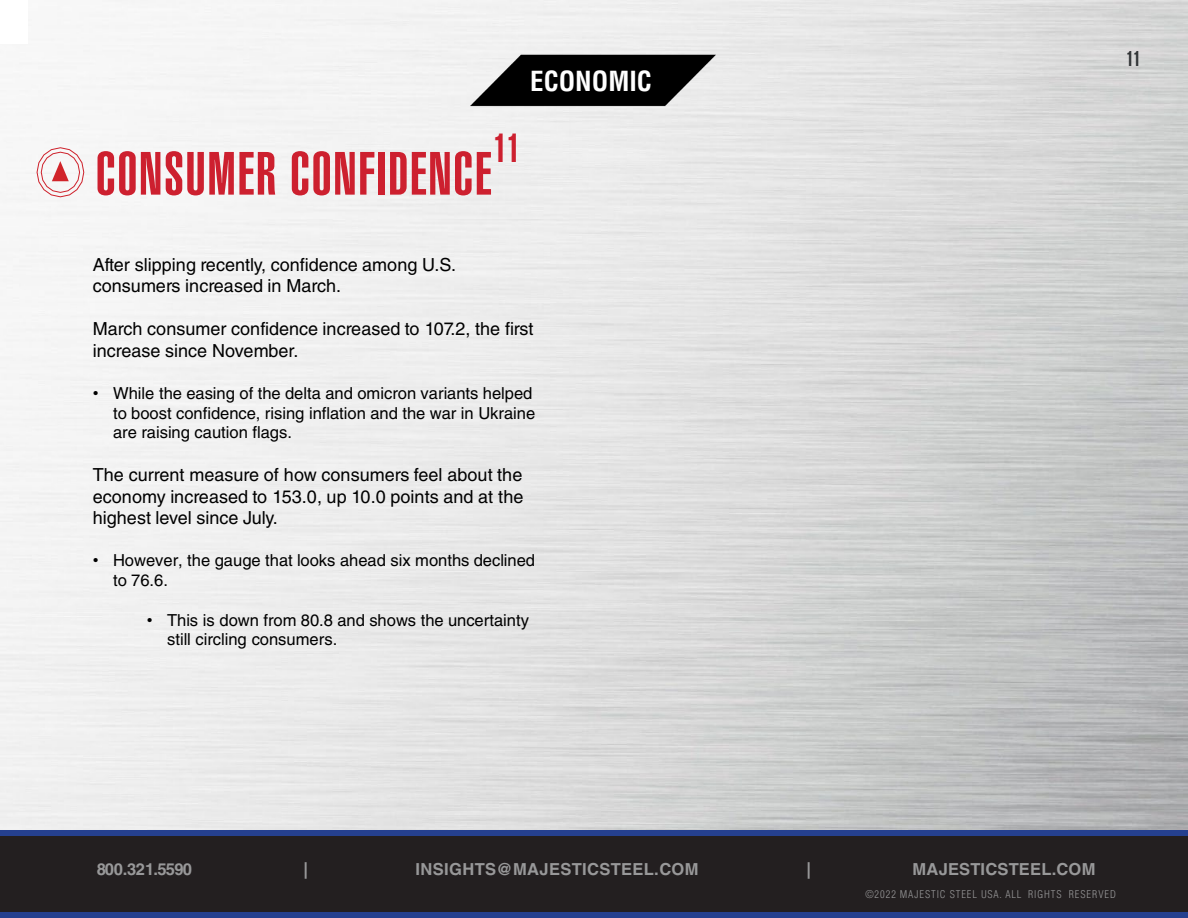
<style>
.page{position:relative;width:1188px;height:918px;background:#fff}
.page>*{position:absolute;margin:0;border:0;box-sizing:border-box;transform-origin:0 0}
.t1{font:60px "Helvetica LT Std Ultra Comp";letter-spacing:.025em;color:#cd202f}
.t2{font:39.9px "Helvetica LT Std Ultra Comp";color:#cd202f}
.t3{font:700 condensed 27px "Helvetica LT Std";color:#fff}
.t4{font:21px "Helvetica LT Std Ultra Comp";color:#303335}
.t5{font:18px/21.6px "Helvetica LT Std";color:#000}
.t6{font:16.5px/19.8px "Helvetica LT Std";color:#000}
.t7{font:700 16.5px "Helvetica LT Std";letter-spacing:.015em;color:#989899}
.t8{font:700 16.5px "Helvetica LT Std";letter-spacing:-.045em;color:#989899}
.t9{font:300 condensed 10.5px "Helvetica LT Std";letter-spacing:.09em;color:#989899}
.s1{font-family:"Arial"}
</style>
<div class="page">
<img style="left:469px;top:26px;width:250px;height:106px">
<div style="left:0;top:833px;width:1188px;height:82px;background:#231f20"></div>
<div style="left:0;top:912px;width:1188px;height:6px;background:#25408f"></div>
<div style="left:0;top:830px;width:1188px;height:6px;background:#25408f"></div>
<svg style="left:36px;top:147px;width:49px;height:51px"></svg>
<h1 class="t3" style="left:530px;top:64px;width:123px">ECONOMIC</h1>
<h1 class="t2" style="left:493px;top:125px;width:28px">11</h1>
<h1 class="t1" style="left:96px;top:139px;width:397px">CONSUMER CONFIDENCE</h1>
<h1 class="t5" style="left:93px;top:253px;width:365px">After slipping recently, confidence among U.S. consumers increased in March.</h1>
<h1 class="t5" style="left:93px;top:318px;width:442px">March consumer confidence increased to 107.2, the first increase since November.</h1>
<p class="t6" style="left:113px;top:383px;width:424px;text-indent:-20px"><span class="s1">•</span> While the easing of the delta and omicron variants helped to boost confidence, rising inflation and the war in Ukraine are raising caution flags.</p>
<h1 class="t5" style="left:93px;top:464px;width:432px;text-align:justify">The current measure of how consumers feel about the economy increased to 153.0, up 10.0 points and at the highest level since July.</h1>
<p class="t6" style="left:113px;top:550px;width:424px;text-indent:-20px"><span class="s1">•</span> However, the gauge that looks ahead six months declined to 76.6.</p>
<p class="t6" style="left:167px;top:610px;width:363px;text-indent:-20px"><span class="s1">•</span> This is down from 80.8 and shows the uncertainty still circling consumers.</p>
<p class="t4" style="left:1126px;top:47px;width:16px">11</p>
<p class="t8" style="left:97px;top:859px;width:97px">800.321.5590</p>
<p class="t7" style="left:303px;top:859px;width:6px">|</p>
<p class="t7" style="left:415px;top:859px;width:285px">INSIGHTS@MAJESTICSTEEL.COM</p>
<p class="t7" style="left:807px;top:859px;width:6px">|</p>
<p class="t7" style="left:913px;top:859px;width:184px">MAJESTICSTEEL.COM</p>
<p class="t9" style="left:865px;top:888px;width:252px">©2022 MAJESTIC STEEL USA. ALL RIGHTS RESERVED</p>
</div>
